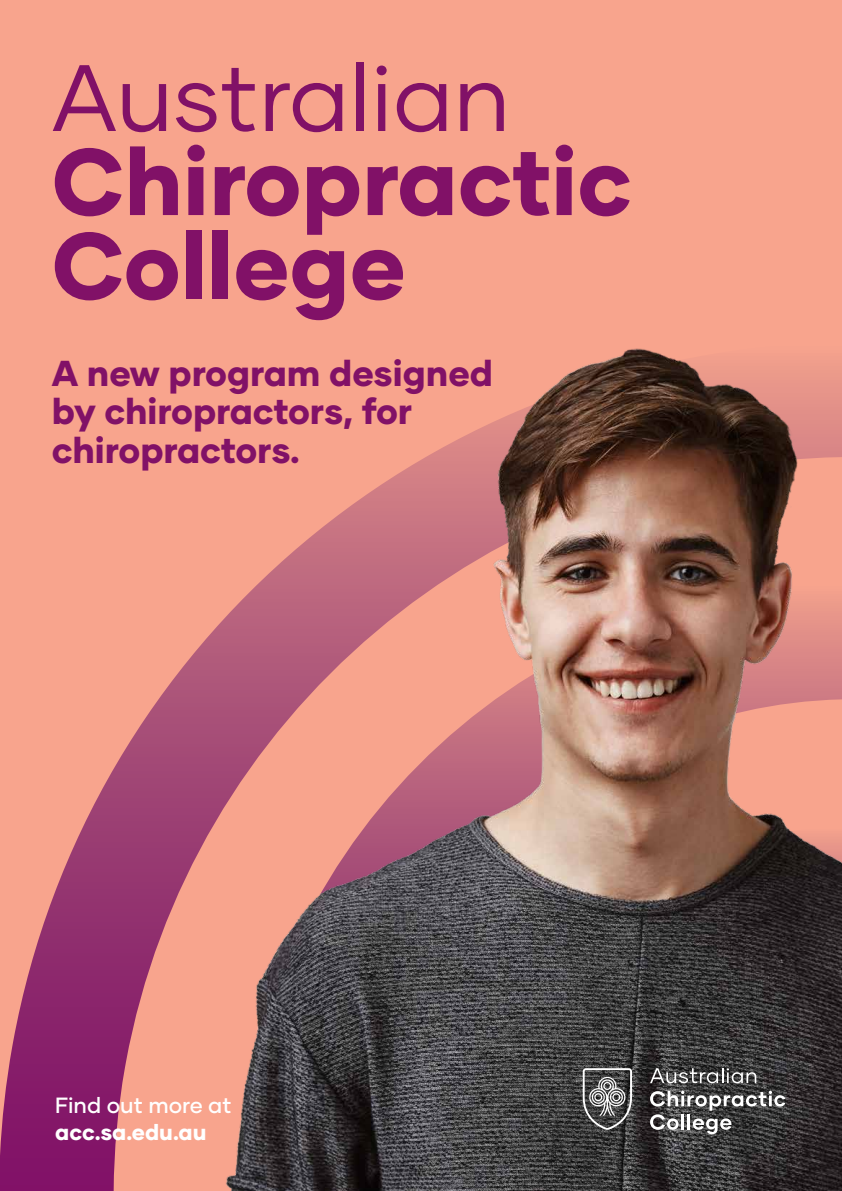
<style>
.page{position:relative;width:842px;height:1191px;background:#f8a48d}
.page>*{position:absolute;margin:0;border:0;box-sizing:border-box;transform-origin:0 0}
.t1{font:800 94px/84px "Gilmer";color:#811167}
.t2{font:94px "Gilmer";color:#811167}
.t3{font:800 36px/38.7px "Gilmer";color:#811167}
.t4{font:500 22px "Gilmer";color:#fff}
.t5{font:800 22px "Gilmer";color:#fff}
</style>
<div class="page">
<svg style="left:0;top:760px;width:119px;height:431px"></svg>
<img style="left:119px;top:348px;width:723px;height:843px">
<svg style="left:650px;top:1068px;width:106px;height:15px;background:#6b6b6b"></svg>
<svg style="left:650px;top:1090px;width:135px;height:44px;background:#676666"></svg>
<svg style="left:583px;top:1068px;width:49px;height:61px;background:#707070"></svg>
<h1 class="t2" style="left:52px;top:40px;width:460px">Australian</h1>
<h1 class="t1" style="left:52px;top:140px;width:582px">Chiropractic<br>College</h1>
<p class="t3" style="left:52px;top:353px;width:443px">A new program designed by chiropractors, for chiropractors.</p>
<p class="t4" style="left:55px;top:1091px;width:178px">Find out more at</p>
<p class="t5" style="left:55px;top:1118px;width:153px">acc.sa.edu.au</p>
</div>
